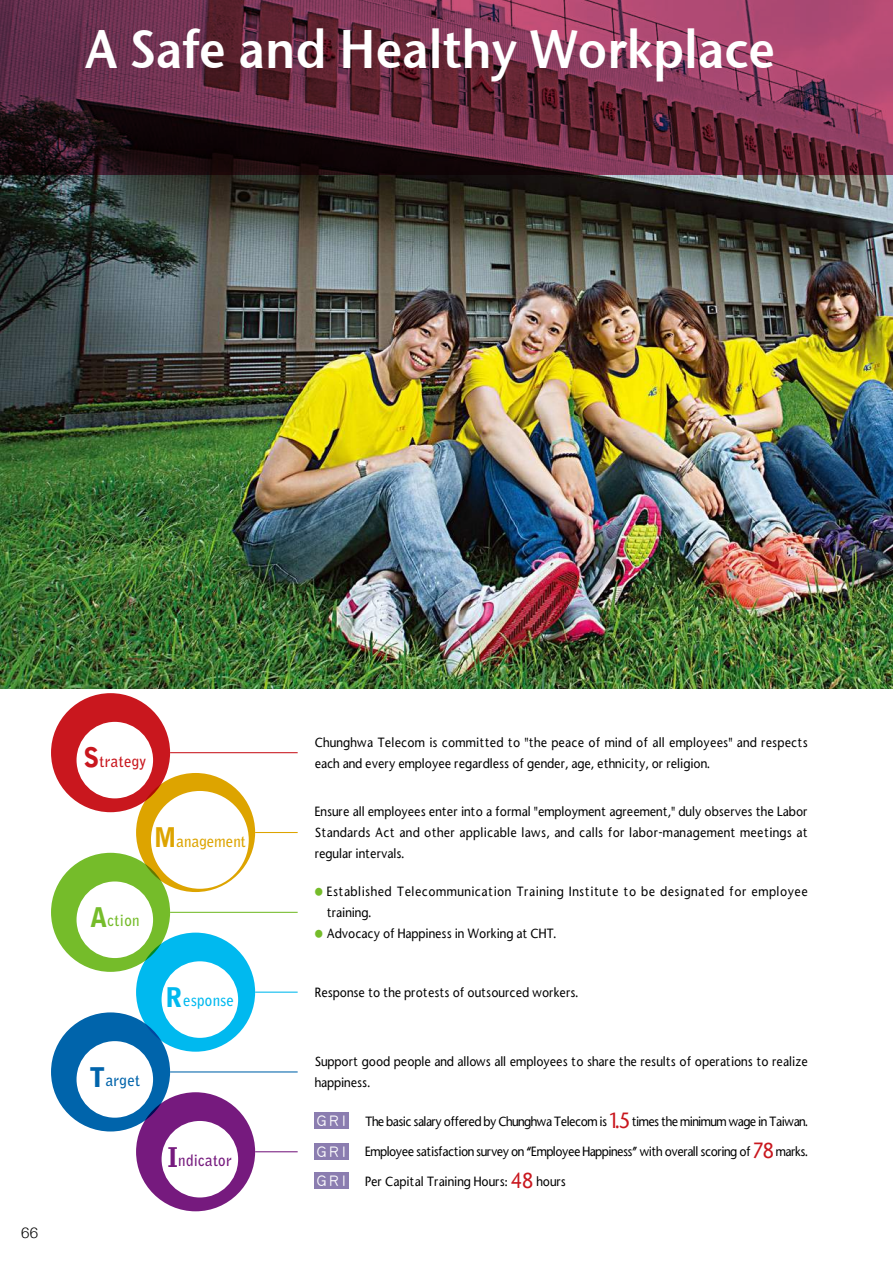
<style>
.page{position:relative;width:893px;height:1263px;background:#fff}
.page>*{position:absolute;margin:0;border:0;box-sizing:border-box;transform-origin:0 0}
.t1{font:54px "Stone Sans Sem ITCTT Semi";color:#fff;scale:.9 1}
.t2{font:700 15.75px "Bell Gothic Std";color:#dda400;scale:.95 1}
.t3{font:700 15.75px "Bell Gothic Std";letter-spacing:.02em;color:#761a7e;scale:.95 1}
.t4{font:15.75px/30.8px "DF Hei Std W5";letter-spacing:.195em;color:#fff;scale:.95 1}
.t5{font:700 15.75px "Bell Gothic Std";letter-spacing:.02em;color:#c9171e;scale:.95 1}
.t6{font:700 15.75px "Bell Gothic Std";letter-spacing:.02em;color:#00b9ef;scale:.95 1}
.t7{font:700 15.75px "Bell Gothic Std";letter-spacing:.02em;color:#75bc2a;scale:.95 1}
.t8{font:700 15.75px "Bell Gothic Std";letter-spacing:.02em;color:#0064ab;scale:.95 1}
.t9{font:300 15px "Helvetica Neue";color:#000}
.t10{font:500 12.75px/21px "Stone Sans";color:#000;scale:.9 1}
.t11{font:500 12.75px/21px "Stone Sans";letter-spacing:.04em;color:#000;scale:.9 1}
.t12{font:500 12.75px "Stone Sans";letter-spacing:-.04em;color:#000;scale:.9 1}
.t13{font:500 12.75px "Stone Sans";letter-spacing:-.045em;color:#000;scale:.9 1}
.s1{font-weight:900;font-size:27px}
.s2{font-family:"DF Hei Std W3";font-weight:400;font-size:9px;color:#75bc2a}
.s3{font-size:21px;color:#c9171e}
</style>
<div class="page">
<img style="left:0;top:174px;width:893px;height:515px">
<div style="left:51px;top:693px;width:119px;height:119px;background:#c9171e;border-radius:50%"></div>
<div style="left:77px;top:722px;width:76px;height:76px;background:#fff;border-radius:50%"></div>
<hr style="left:170px;top:752px;width:128px;height:1px;background:#c9171e">
<div style="left:136px;top:773px;width:119px;height:119px;background:#dda400;border-radius:50%"></div>
<div style="left:151px;top:791px;width:98px;height:98px;background:#fff;border-radius:50%"></div>
<hr style="left:255px;top:832px;width:43px;height:1px;background:#dda400">
<div style="left:51px;top:853px;width:119px;height:119px;background:#75bc2a;border-radius:50%"></div>
<div style="left:77px;top:881px;width:76px;height:77px;background:#fff;border-radius:50%"></div>
<hr style="left:170px;top:912px;width:128px;height:1px;background:#75bc2a">
<div style="left:136px;top:932px;width:119px;height:120px;background:#00b9ef;border-radius:50%"></div>
<div style="left:162px;top:961px;width:76px;height:77px;background:#fff;border-radius:50%"></div>
<hr style="left:255px;top:991px;width:43px;height:2px;background:#00b9ef">
<div style="left:51px;top:1012px;width:119px;height:119px;background:#0064ab;border-radius:50%"></div>
<div style="left:77px;top:1041px;width:76px;height:77px;background:#fff;border-radius:50%"></div>
<hr style="left:170px;top:1071px;width:128px;height:1px;background:#0064ab">
<div style="left:136px;top:1092px;width:119px;height:119px;background:#761a7e;border-radius:50%"></div>
<div style="left:162px;top:1121px;width:76px;height:76px;background:#fff;border-radius:50%"></div>
<hr style="left:255px;top:1151px;width:43px;height:1px;background:#761a7e">
<svg style="left:0;top:0;width:893px;height:174px;background:#672b43"></svg>
<div style="left:315px;top:1113px;width:34px;height:16px;background:#8b7db0"></div>
<div style="left:315px;top:1143px;width:34px;height:17px;background:#8b7db0"></div>
<div style="left:315px;top:1173px;width:34px;height:16px;background:#8b7db0"></div>
<h1 class="t1" style="left:85px;top:4px;width:768px">A Safe and Healthy Workplace</h1>
<p class="t9" style="left:21px;top:1223px;width:19px">66</p>
<p class="t5" style="left:83px;top:751px;width:68px"><span class="s1">S</span>trategy</p>
<p class="t10" style="left:315px;top:732px;width:550px">Chunghwa Telecom is committed to "the peace of mind of all employees" and respects each and every employee regardless of gender, age, ethnicity, or religion.</p>
<p class="t2" style="left:154px;top:831px;width:98px"><span class="s1">M</span>anagement</p>
<p class="t7" style="left:90px;top:911px;width:54px"><span class="s1">A</span>ction</p>
<p class="t10" style="left:315px;top:801px;width:549px;text-align:justify">Ensure all employees enter into a formal "employment agreement," duly observes the Labor Standards Act and other applicable laws, and calls for labor-management meetings at regular intervals.</p>
<p class="t11" style="left:327px;top:881px;width:536px;text-indent:-12px"><span class="s2">●</span> Established Telecommunication Training Institute to be designated for employee training.</p>
<p class="t10" style="left:315px;top:923px;width:270px"><span class="s2">●</span> Advocacy of Happiness in Working at CHT.</p>
<p class="t6" style="left:166px;top:991px;width:74px"><span class="s1">R</span>esponse</p>
<p class="t10" style="left:315px;top:982px;width:295px">Response to the protests of outsourced workers.</p>
<p class="t8" style="left:89px;top:1071px;width:55px"><span class="s1">T</span>arget</p>
<p class="t10" style="left:315px;top:1051px;width:549px">Support good people and allows all employees to share the results of operations to realize happiness.</p>
<p class="t3" style="left:168px;top:1151px;width:69px"><span class="s1">I</span>ndicator</p>
<p class="t4" style="left:317px;top:1105px;width:32px">GRI<br>GRI</p>
<p class="t4" style="left:317px;top:1165px;width:32px">GRI</p>
<p class="t13" style="left:365px;top:1114px;width:494px">The basic salary offered by Chunghwa Telecom is <span class="s3">1.5</span> times the minimum wage in Taiwan.</p>
<p class="t12" style="left:365px;top:1144px;width:494px">Employee satisfaction survey on “Employee Happiness” with overall scoring of <span class="s3">78</span> marks.</p>
<p class="t10" style="left:365px;top:1171px;width:225px">Per Capital Training Hours: <span class="s3">48</span> hours</p>
</div>
